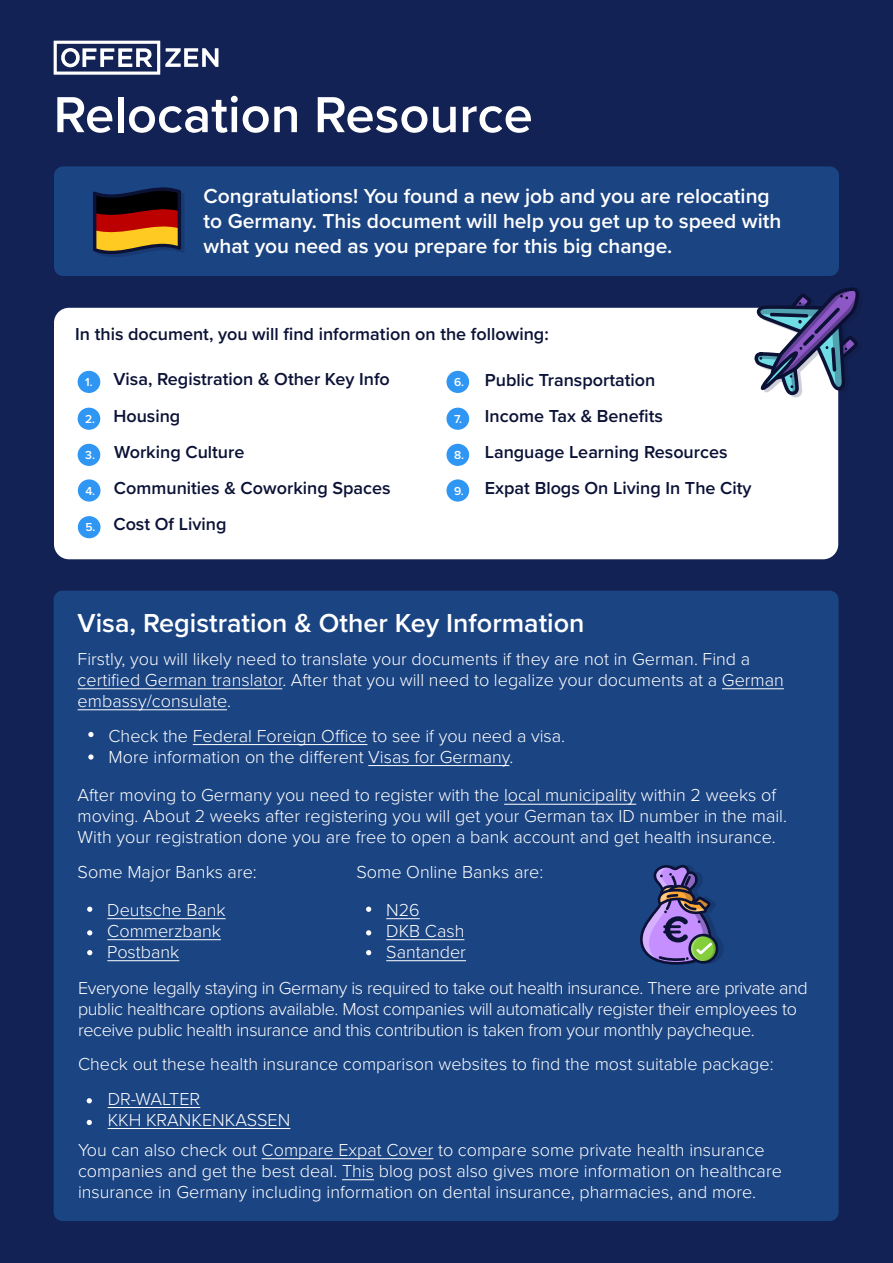
<style>
.page{position:relative;width:893px;height:1263px;background:#132254}
.page>*{position:absolute;margin:0;border:0;box-sizing:border-box;transform-origin:0 0}
.t1{font:600 52.5px "Proxima Nova";color:#fff}
.t2{font:600 27px "Proxima Nova";color:#fff}
.t3{font:600 21px/25.2px "Proxima Nova";color:#fff}
.t4{font:300 18px/21px "Proxima Nova";color:#fff}
.t5{font:300 18px/21px "Proxima Nova";letter-spacing:-.02em;color:#fff}
.t6{font:600 18px/36.3px "Proxima Nova";color:#0b1236}
.t7{font:600 12px "Proxima Nova";color:#fff}
</style>
<div class="page">
<svg style="left:54px;top:41px;width:164px;height:34px"></svg>
<div style="left:54px;top:166px;width:785px;height:110px;background:#1b4483;border-radius:9px"></div>
<svg style="left:93px;top:187px;width:91px;height:70px"></svg>
<div style="left:54px;top:591px;width:785px;height:630px;background:#1b4483;border-radius:9px"></div>
<hr style="left:78px;top:688px;width:204px;height:1px;background:#fff">
<hr style="left:722px;top:688px;width:62px;height:1px;background:#fff">
<hr style="left:78px;top:709px;width:149px;height:1px;background:#fff">
<hr style="left:193px;top:744px;width:174px;height:1px;background:#fff">
<hr style="left:368px;top:765px;width:141px;height:1px;background:#fff">
<svg style="left:88px;top:732px;width:6px;height:5px"></svg>
<svg style="left:88px;top:754px;width:6px;height:6px"></svg>
<hr style="left:504px;top:804px;width:132px;height:1px;background:#fff">
<hr style="left:107px;top:918px;width:119px;height:1px;background:#fff">
<hr style="left:107px;top:939px;width:114px;height:1px;background:#fff">
<hr style="left:107px;top:960px;width:72px;height:1px;background:#fff">
<svg style="left:87px;top:907px;width:5px;height:5px"></svg>
<svg style="left:87px;top:930px;width:5px;height:5px"></svg>
<svg style="left:87px;top:950px;width:5px;height:5px"></svg>
<hr style="left:386px;top:918px;width:34px;height:1px;background:#fff">
<hr style="left:386px;top:939px;width:78px;height:1px;background:#fff">
<hr style="left:386px;top:960px;width:80px;height:1px;background:#fff">
<svg style="left:366px;top:907px;width:5px;height:5px"></svg>
<svg style="left:366px;top:930px;width:5px;height:5px"></svg>
<hr style="left:108px;top:1107px;width:92px;height:1px;background:#fff">
<hr style="left:108px;top:1128px;width:182px;height:1px;background:#fff">
<svg style="left:87px;top:1098px;width:5px;height:5px"></svg>
<svg style="left:87px;top:1120px;width:5px;height:5px"></svg>
<div style="left:54px;top:308px;width:784px;height:251px;background:#fff;border-radius:15px"></div>
<svg style="left:750px;top:287px;width:109px;height:110px"></svg>
<div style="left:78px;top:371px;width:22px;height:22px;background:#2f96f4;border-radius:50%"></div>
<div style="left:78px;top:479px;width:22px;height:23px;background:#2f96f4;border-radius:50%"></div>
<div style="left:446px;top:408px;width:23px;height:22px;background:#2f96f4;border-radius:50%"></div>
<div style="left:78px;top:408px;width:22px;height:22px;background:#2f96f4;border-radius:50%"></div>
<div style="left:78px;top:516px;width:22px;height:22px;background:#2f96f4;border-radius:50%"></div>
<div style="left:446px;top:444px;width:23px;height:22px;background:#2f96f4;border-radius:50%"></div>
<div style="left:78px;top:444px;width:22px;height:22px;background:#2f96f4;border-radius:50%"></div>
<div style="left:446px;top:371px;width:23px;height:22px;background:#2f96f4;border-radius:50%"></div>
<div style="left:446px;top:479px;width:23px;height:23px;background:#2f96f4;border-radius:50%"></div>
<svg style="left:640px;top:865px;width:83px;height:100px"></svg>
<hr style="left:262px;top:1158px;width:171px;height:1px;background:#fff">
<hr style="left:342px;top:1179px;width:32px;height:1px;background:#fff">
<svg style="left:366px;top:950px;width:5px;height:5px"></svg>
<h1 class="t1" style="left:54px;top:76px;width:481px">Relocation Resource</h1>
<p class="t3" style="left:204px;top:182px;width:579px">Congratulations! You found a new job and you are relocating to Germany. This document will help you get up to speed with what you need as you prepare for this big change.</p>
<p class="t6" style="left:75px;top:315px;width:475px">In this document, you will find information on the following:</p>
<p class="t6" style="left:113px;top:361px;width:279px">Visa, Registration &amp; Other Key Info<br>Housing<br>Working Culture<br>Communities &amp; Coworking Spaces<br>Cost Of Living</p>
<p class="t6" style="left:485px;top:361px;width:268px">Public Transportation<br>Income Tax &amp; Benefits<br>Language Learning Resources<br>Expat Blogs On Living In The City</p>
<p class="t7" style="left:454px;top:373px;width:12px">6.</p>
<p class="t7" style="left:85px;top:373px;width:9px">1.</p>
<p class="t7" style="left:85px;top:410px;width:12px">2.</p>
<p class="t7" style="left:454px;top:410px;width:10px">7.</p>
<p class="t7" style="left:85px;top:446px;width:11px">3.</p>
<p class="t7" style="left:454px;top:446px;width:12px">8.</p>
<p class="t7" style="left:454px;top:482px;width:11px">9.</p>
<p class="t7" style="left:85px;top:482px;width:11px">4.</p>
<p class="t7" style="left:85px;top:518px;width:12px">5.</p>
<h2 class="t2" style="left:78px;top:603px;width:508px">Visa, Registration &amp; Other Key Information</h2>
<p class="t4" style="left:78px;top:647px;width:708px">Firstly, you will likely need to translate your documents if they are not in German. Find a certified German translator. After that you will need to legalize your documents at a German embassy/consulate.</p>
<p class="t4" style="left:109px;top:724px;width:458px">Check the Federal Foreign Office to see if you need a visa.<br>More information on the different Visas for Germany.</p>
<p class="t4" style="left:78px;top:784px;width:711px">After moving to Germany you need to register with the local municipality within 2 weeks of moving. About 2 weeks after registering you will get your German tax ID number in the mail.<br>With your registration done you are free to open a bank account and get health insurance.</p>
<p class="t4" style="left:78px;top:861px;width:181px">Some Major Banks are:</p>
<p class="t4" style="left:356px;top:861px;width:188px">Some Online Banks are:</p>
<p class="t4" style="left:107px;top:898px;width:120px">Deutsche Bank<br>Commerzbank<br>Postbank</p>
<p class="t4" style="left:386px;top:898px;width:81px">N26<br>DKB Cash<br>Santander</p>
<p class="t5" style="left:78px;top:977px;width:731px">Everyone legally staying in Germany is required to take out health insurance. There are private and public healthcare options available. Most companies will automatically register their employees to receive public health insurance and this contribution is taken from your monthly paycheque.</p>
<p class="t4" style="left:78px;top:1053px;width:697px">Check out these health insurance comparison websites to find the most suitable package:</p>
<p class="t4" style="left:108px;top:1087px;width:184px">DR-WALTER<br>KKH KRANKENKASSEN</p>
<p class="t4" style="left:78px;top:1138px;width:705px">You can also check out Compare Expat Cover to compare some private health insurance companies and get the best deal. This blog post also gives more information on healthcare insurance in Germany including information on dental insurance, pharmacies, and more.</p>
</div>
